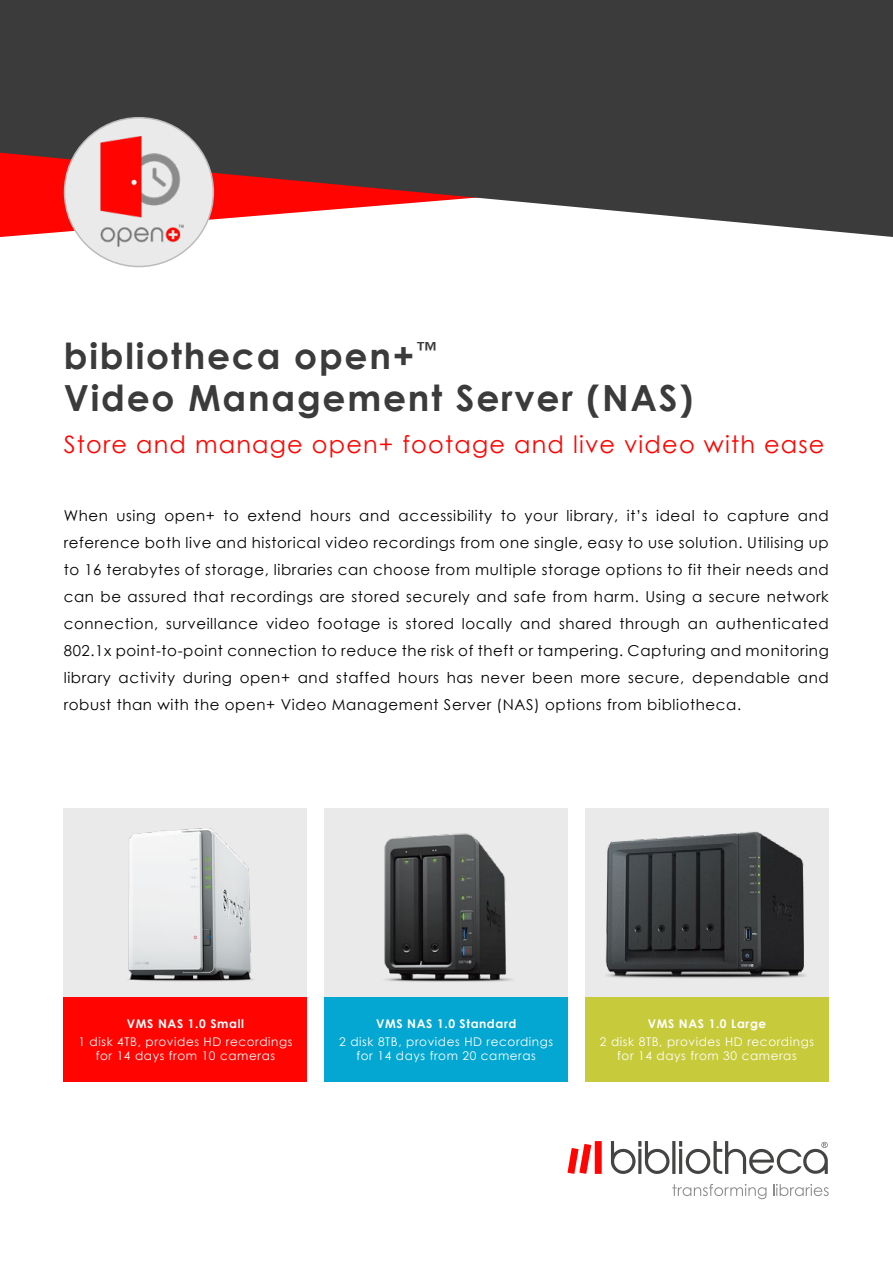
<style>
.page{position:relative;width:893px;height:1263px;background:#fff}
.page>*{position:absolute;margin:0;border:0;box-sizing:border-box;transform-origin:0 0}
.t1{font:700 36px/42px "Century Gothic";letter-spacing:.05em;color:#3b3b3b}
.t2{font:24px "Century Gothic";letter-spacing:.05em;color:#ff0400}
.t3{font:15px/27px "Century Gothic";letter-spacing:.04em;color:#000;text-align:justify}
.t4{font:12px/14.4px "Century Gothic";letter-spacing:.05em;color:#fff;text-align:center}
.t5{font:700 12px "Century Gothic";letter-spacing:.05em;color:#fff}
</style>
<div class="page">
<svg style="left:0;top:0;width:893px;height:237px;background:#564747"></svg>
<svg style="left:672px;top:1184px;width:94px;height:15px"></svg>
<svg style="left:773px;top:1184px;width:56px;height:12px"></svg>
<svg style="left:611px;top:1141px;width:58px;height:33px"></svg>
<hr style="left:672px;top:1141px;width:3px;height:33px;background:#444443">
<svg style="left:679px;top:1141px;width:149px;height:33px"></svg>
<svg style="left:567px;top:1141px;width:35px;height:33px"></svg>
<div style="left:64px;top:808px;width:243px;height:189px;background:#eaeaea"></div>
<img style="left:128px;top:828px;width:126px;height:154px">
<div style="left:325px;top:808px;width:243px;height:189px;background:#eaeaea"></div>
<img style="left:384px;top:833px;width:129px;height:149px">
<div style="left:585px;top:808px;width:244px;height:189px;background:#eaeaea"></div>
<img style="left:605px;top:831px;width:201px;height:147px">
<div style="left:64px;top:997px;width:243px;height:85px;background:#ff0400"></div>
<div style="left:325px;top:997px;width:243px;height:85px;background:#03a7d1"></div>
<div style="left:585px;top:997px;width:244px;height:85px;background:#c7cb3b"></div>
<div style="left:65px;top:118px;width:148px;height:148px;background:#eaeaea;border-radius:50%"></div>
<img style="left:92px;top:127px;width:100px;height:127px">
<h1 class="t1" style="left:64px;top:334px;width:631px">bibliotheca open+<sup>™<br></sup>Video Management Server (NAS)</h1>
<h2 class="t2" style="left:64px;top:429px;width:762px">Store and manage open+ footage and live video with ease</h2>
<p class="t3" style="left:64px;top:501px;width:766px">When using open+ to extend hours and accessibility to your library, it’s ideal to capture and reference both live and historical video recordings from one single, easy to use solution. Utilising up to 16 terabytes of storage, libraries can choose from multiple storage options to fit their needs and can be assured that recordings are stored securely and safe from harm. Using a secure network connection, surveillance video footage is stored locally and shared through an authenticated 802.1x point-to-point connection to reduce the risk of theft or tampering. Capturing and monitoring library activity during open+ and staffed hours has never been more secure, dependable and robust than with the open+ Video Management Server (NAS) options from bibliotheca.</p>
<p class="t5" style="left:127px;top:1016px;width:119px">VMS NAS 1.0 Small</p>
<p class="t4" style="left:78px;top:1034px;width:215px">1 disk 4TB, provides HD recordings for 14 days from 10 cameras</p>
<p class="t5" style="left:376px;top:1016px;width:142px">VMS NAS 1.0 Standard</p>
<p class="t4" style="left:339px;top:1034px;width:215px">2 disk 8TB, provides HD recordings for 14 days from 20 cameras</p>
<p class="t5" style="left:648px;top:1016px;width:120px">VMS NAS 1.0 Large</p>
<p class="t4" style="left:600px;top:1034px;width:215px">2 disk 8TB, provides HD recordings for 14 days from 30 cameras</p>
</div>
